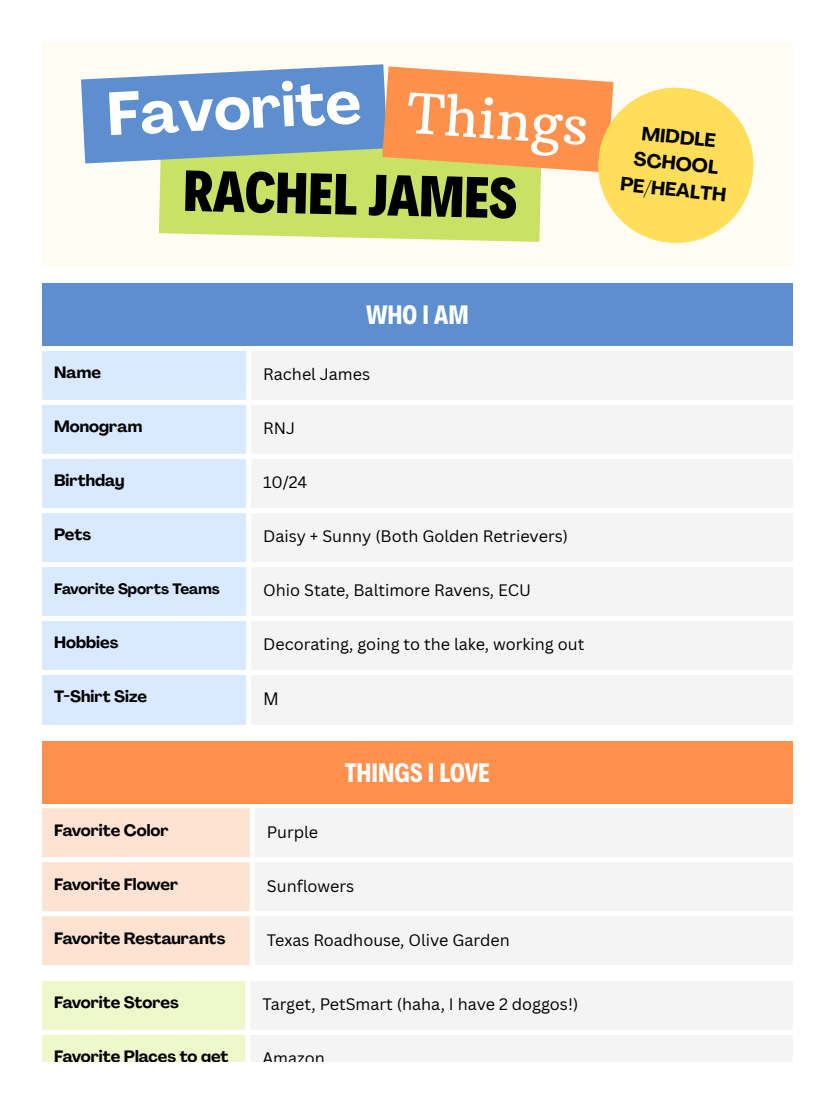
<style>
.page{position:relative;width:836px;height:1103px;background:#fff}
.page>*{position:absolute;margin:0;border:0;box-sizing:border-box;transform-origin:0 0}
.t1{font:700 60px "Agrandir";color:#fff}
.t2{font:800 58.5px "Decalotype";color:#000}
.t3{font:55.05px "Arbutus Slab";color:#fff}
.t4{font:700 27px "Decalotype";color:#fff}
.t5{font:700 19.05px "Agrandir";color:#000}
.t6{font:17.55px "Canva Sans";color:#000}
.t7{font:16.2px "Canva Sans";color:#000}
.t8{font:700 16.2px "Agrandir";color:#000}
.t9{font:700 14.85px "Agrandir";color:#000}
</style>
<div class="page">
<div style="left:42px;top:42px;width:750px;height:225px;background:#fffdf3"></div>
<svg style="left:81px;top:64px;width:673px;height:179px"></svg>
<div style="left:42px;top:284px;width:750px;height:62px;background:#5d8fd0"></div>
<svg style="left:42px;top:351px;width:204px;height:374px;background:#dceaff"></svg>
<svg style="left:252px;top:351px;width:540px;height:374px;fill:#f4f4f4"></svg>
<div style="left:42px;top:741px;width:750px;height:62px;background:#ff904d"></div>
<svg style="left:42px;top:808px;width:208px;height:157px;background:#ffe4d4"></svg>
<div style="left:255px;top:809px;width:537px;height:156px;background:#f4f4f4"></div>
<div style="left:42px;top:981px;width:203px;height:81px;background:#eef8ca"></div>
<div style="left:251px;top:981px;width:541px;height:81px;background:#f4f4f4"></div>
<p class="t1" style="left:105px;top:91px;width:256px;rotate:-3deg">Favorite</p>
<p class="t3" style="left:410px;top:79px;width:183px;rotate:4deg">Things</p>
<p class="t2" style="left:184px;top:152px;width:335px;rotate:1deg">RACHEL JAMES</p>
<p class="t5" style="left:642px;top:126px;width:76px;rotate:6deg">MIDDLE</p>
<p class="t5" style="left:634px;top:151px;width:86px;rotate:6deg">SCHOOL</p>
<p class="t5" style="left:621px;top:176px;width:108px;rotate:6deg">PE/HEALTH</p>
<p class="t4" style="left:366px;top:297px;width:104px">WHO I AM</p>
<p class="t8" style="left:54px;top:366px;width:48px">Name</p>
<p class="t7" style="left:263px;top:363px;width:108px">Rachel James</p>
<p class="t8" style="left:54px;top:420px;width:90px">Monogram</p>
<p class="t7" style="left:263px;top:417px;width:33px">RNJ</p>
<p class="t8" style="left:54px;top:474px;width:72px">Birthday</p>
<p class="t7" style="left:263px;top:471px;width:46px">10/24</p>
<p class="t8" style="left:54px;top:528px;width:39px">Pets</p>
<p class="t7" style="left:263px;top:525px;width:306px">Daisy + Sunny (Both Golden Retrievers)</p>
<p class="t9" style="left:54px;top:583px;width:167px">Favorite Sports Teams</p>
<p class="t7" style="left:263px;top:579px;width:269px">Ohio State, Baltimore Ravens, ECU</p>
<p class="t8" style="left:54px;top:636px;width:66px">Hobbies</p>
<p class="t7" style="left:263px;top:633px;width:322px">Decorating, going to the lake, working out</p>
<p class="t8" style="left:54px;top:690px;width:94px">T-Shirt Size</p>
<p class="t6" style="left:263px;top:686px;width:17px">M</p>
<p class="t4" style="left:345px;top:754px;width:146px">THINGS I LOVE</p>
<p class="t8" style="left:54px;top:823px;width:116px">Favorite Color</p>
<p class="t7" style="left:267px;top:820px;width:53px">Purple</p>
<p class="t8" style="left:54px;top:877px;width:126px">Favorite Flower</p>
<p class="t7" style="left:267px;top:874px;width:89px">Sunflowers</p>
<p class="t8" style="left:54px;top:931px;width:173px">Favorite Restaurants</p>
<p class="t7" style="left:267px;top:928px;width:244px">Texas Roadhouse, Olive Garden</p>
<p class="t8" style="left:54px;top:996px;width:126px">Favorite Stores</p>
<p class="t7" style="left:262px;top:993px;width:317px">Target, PetSmart (haha, I have 2 doggos!)</p>
<p class="t8" style="left:54px;top:1050px;width:176px">Favorite Places to get</p>
<p class="t7" style="left:262px;top:1047px;width:64px">Amazon</p>
</div>
